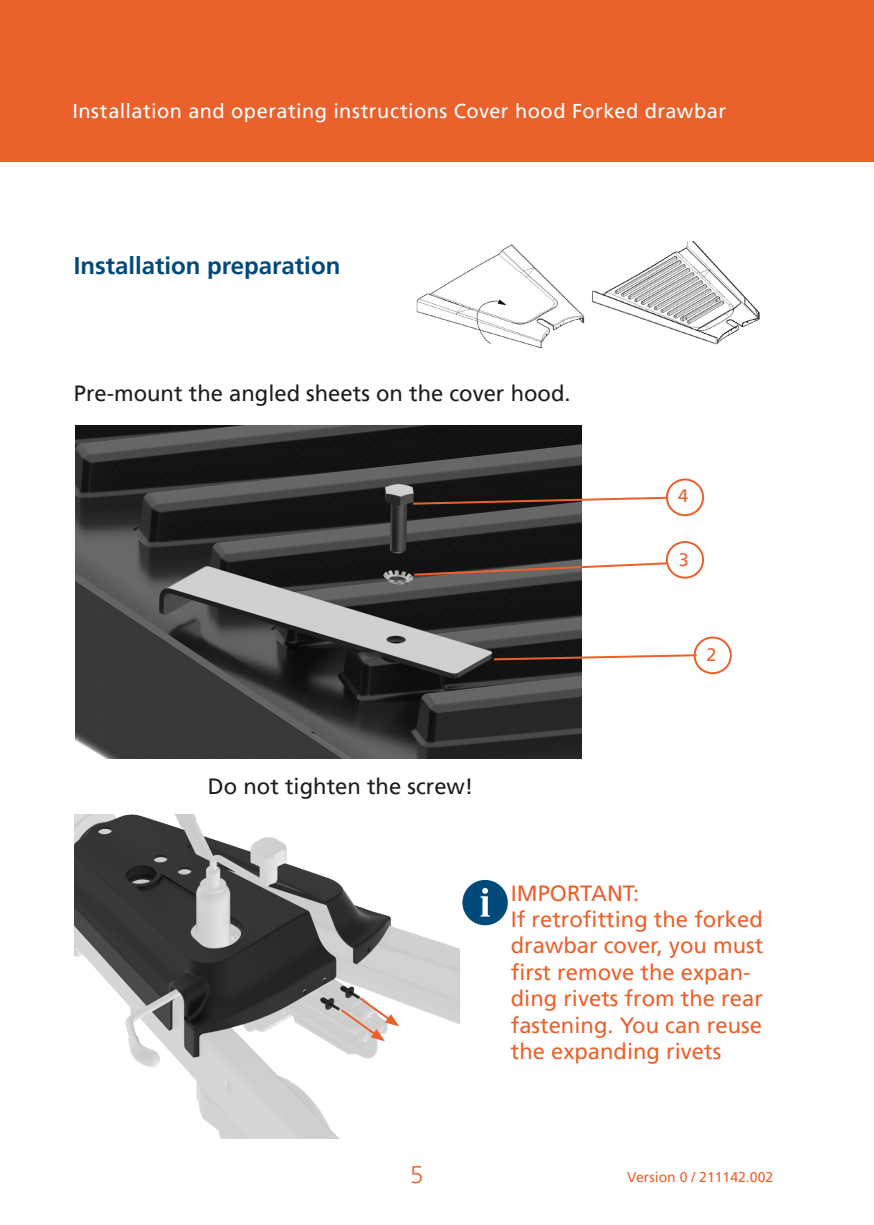
<style>
.page{position:relative;width:874px;height:1225px;background:#fff}
.page>*{position:absolute;margin:0;border:0;box-sizing:border-box;transform-origin:0 0}
.t1{font:700 24px "Frutiger LT Pro";color:#004a7b}
.t2{font:300 24px "Frutiger LT Pro";color:#eb612c}
.t3{font:22px/26.4px "Frutiger LT Pro";color:#eb612c}
.t4{font:22px "Frutiger LT Pro";color:#1d1d1b}
.t5{font:20px "Frutiger LT Pro";letter-spacing:.025em;color:#fff}
.t6{font:18px "Frutiger LT Pro";color:#eb612c}
.t7{font:14px "Frutiger LT Pro";color:#eb612c}
</style>
<div class="page">
<div style="left:0;top:0;width:873px;height:162px;background:#eb612c"></div>
<img style="left:75px;top:425px;width:506px;height:333px">
<img style="left:74px;top:814px;width:385px;height:324px">
<img style="left:416px;top:242px;width:344px;height:106px">
<svg style="left:338px;top:995px;width:61px;height:46px"></svg>
<div style="left:665px;top:478px;width:38px;height:38px;border:2px solid #eb612c;border-radius:50%"></div>
<div style="left:665px;top:541px;width:38px;height:37px;border:2px solid #eb612c;border-radius:50%"></div>
<div style="left:693px;top:636px;width:38px;height:38px;border:2px solid #eb612c;border-radius:50%"></div>
<svg style="left:492px;top:653px;width:205px;height:8px"></svg>
<svg style="left:412px;top:561px;width:257px;height:16px"></svg>
<svg style="left:411px;top:496px;width:258px;height:10px"></svg>
<div style="left:462px;top:880px;width:45px;height:45px;background:#004a7b;border-radius:50%"></div>
<svg style="left:480px;top:888px;width:9px;height:28px"></svg>
<p class="t5" style="left:72px;top:99px;width:655px">Installation and operating instructions Cover hood Forked drawbar</p>
<p class="t1" style="left:74px;top:251px;width:268px">Installation preparation</p>
<p class="t4" style="left:74px;top:381px;width:498px">Pre-mount the angled sheets on the cover hood.</p>
<p class="t4" style="left:208px;top:773px;width:267px">Do not tighten the screw!</p>
<p class="t6" style="left:677px;top:485px;width:12px">4</p>
<p class="t6" style="left:678px;top:549px;width:12px">3</p>
<p class="t6" style="left:706px;top:644px;width:12px">2</p>
<p class="t3" style="left:510px;top:880px;width:130px">IMPORTANT:</p>
<p class="t3" style="left:510px;top:906px;width:254px">If retrofitting the forked drawbar cover, you must first remove the expan&shy;ding rivets from the rear fastening. You can reuse the expanding rivets</p>
<p class="t2" style="left:410px;top:1160px;width:15px">5</p>
<p class="t7" style="left:627px;top:1169px;width:147px">Version 0 / 211142.002</p>
</div>
